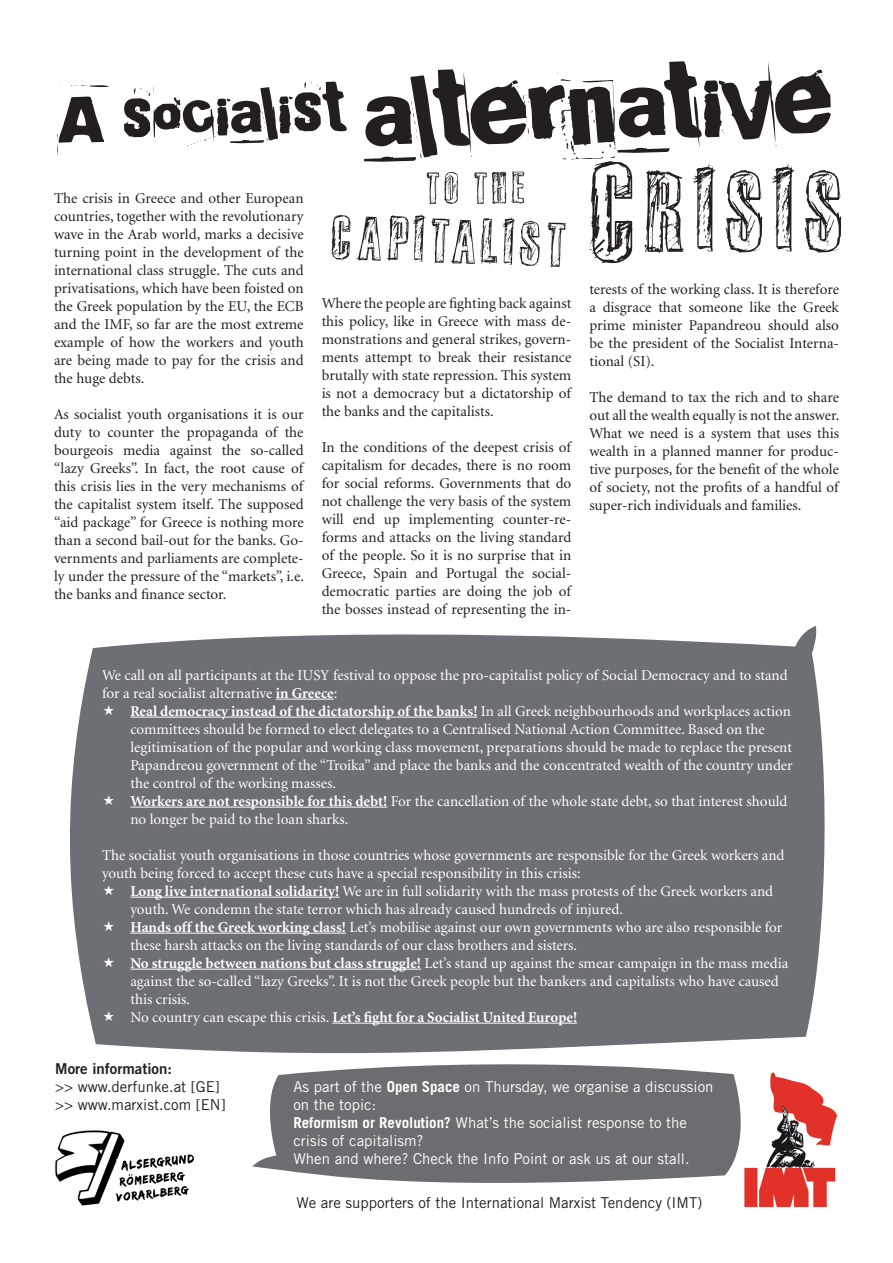
<style>
.page{position:relative;width:893px;height:1263px;background:#fff}
.page>*{position:absolute;margin:0;border:0;box-sizing:border-box;transform-origin:0 0}
.t1{font:140.7px "Broken 15";color:#231f20}
.t2{font:138.9px "Fail";color:#231f20}
.t3{font:75.9px "Fail";color:#231f20}
.t4{font:54px "Fail";color:#231f20}
.t5{font:15px/18px "Minion LT";color:#231f20;text-align:justify}
.t6{font:15px/18px "Minion LT";color:#fff}
.t7{font:15px/18px "Trade Gothic LT";color:#fff}
.t8{font:15px/18px "Trade Gothic LT";color:#231f20}
.t9{font:15px "Trade Gothic LT Bold Two";color:#231f20}
.s1{font-weight:700}
</style>
<div class="page">
<div style="left:70px;top:626px;width:755px;height:426px;background:#6c6f74"></div>
<img style="left:744px;top:1072px;width:94px;height:136px">
<svg style="left:252px;top:1051px;width:502px;height:142px;fill:#6c6d70"></svg>
<hr style="left:276px;top:699px;width:58px;height:1px;background:#fff">
<hr style="left:130px;top:717px;width:347px;height:1px;background:#fff">
<hr style="left:130px;top:807px;width:257px;height:1px;background:#fff">
<hr style="left:130px;top:897px;width:209px;height:1px;background:#fff">
<hr style="left:130px;top:933px;width:216px;height:1px;background:#fff">
<hr style="left:130px;top:969px;width:291px;height:1px;background:#fff">
<hr style="left:332px;top:1023px;width:245px;height:1px;background:#fff">
<img style="left:55px;top:1130px;width:70px;height:75px">
<img style="left:116px;top:1151px;width:78px;height:17px">
<img style="left:106px;top:1183px;width:82px;height:22px">
<img style="left:116px;top:1168px;width:73px;height:22px">
<svg style="left:104px;top:705px;width:10px;height:9px"></svg>
<svg style="left:104px;top:795px;width:10px;height:9px"></svg>
<svg style="left:104px;top:885px;width:10px;height:9px"></svg>
<svg style="left:104px;top:921px;width:10px;height:9px"></svg>
<svg style="left:104px;top:957px;width:10px;height:9px"></svg>
<svg style="left:104px;top:1011px;width:10px;height:9px"></svg>
<h1 class="t1" style="left:53px;top:49px;width:780px;rotate:-2deg"><sup>A</sup> <sup>socialist</sup> alternative</h1>
<h2 class="t2" style="left:589px;top:137px;width:261px">CRISIS</h2>
<h3 class="t4" style="left:424px;top:159px;width:104px">TO THE</h3>
<p class="t5" style="left:54px;top:189px;width:251px">The crisis in Greece and other European</p>
<p class="t5" style="left:54px;top:207px;width:251px">countries, together with the revolutionary wave in the Arab world, marks a decisive turning point in the development of the international class struggle. The cuts and privatisations, which have been foisted on the Greek population by the EU, the ECB and the IMF, so far are the most extreme example of how the workers and youth are being made to pay for the crisis and the huge debts.</p>
<p class="t5" style="left:54px;top:405px;width:252px">As socialist youth organisations it is our duty to counter the propaganda of the bourgeois media against the so-called “lazy Greeks”. In fact, the root cause of this crisis lies in the very mechanisms of the capitalist system itself. The supposed “aid package” for Greece is nothing more than a second bail-out for the banks. Go&shy;vernments and parliaments are complete&shy;ly under the pressure of the “markets”, i.e. the banks and finance sector.</p>
<h3 class="t3" style="left:330px;top:196px;width:242px;rotate:2deg">CAPITALIST</h3>
<p class="t5" style="left:589px;top:281px;width:251px">terests of the working class. It is therefore a disgrace that someone like the Greek prime minister Papandreou should also be the president of the Socialist Interna&shy;tional (SI).</p>
<p class="t5" style="left:589px;top:389px;width:252px">The demand to tax the rich and to share out all the wealth equally is not the answer.<br>What we need is a system that uses this wealth in a planned manner for produc&shy;tive purposes, for the benefit of the whole of society, not the profits of a handful of super-rich individuals and families.</p>
<p class="t5" style="left:322px;top:295px;width:251px">Where the people are fighting back against this policy, like in Greece with mass de&shy;monstrations and general strikes, govern&shy;ments attempt to break their resistance brutally with state repression. This system is not a democracy but a dictatorship of the banks and the capitalists.</p>
<p class="t5" style="left:322px;top:439px;width:251px">In the conditions of the deepest crisis of capitalism for decades, there is no room for social reforms. Governments that do not challenge the very basis of the system will end up implementing counter-re&shy;forms and attacks on the living standard of the people. So it is no surprise that in Greece, Spain and Portugal the social&shy;democratic parties are doing the job of the bosses instead of representing the in-</p>
<p class="t6" style="left:102px;top:666px;width:687px">We call on all participants at the IUSY festival to oppose the pro-capitalist policy of Social Democracy and to stand for a real socialist alternative <span class="s1">in Greece</span>:</p>
<p class="t6" style="left:130px;top:702px;width:664px"><span class="s1">Real democracy instead of the dictatorship of the banks!</span> In all Greek neighbourhoods and workplaces action committees should be formed to elect delegates to a Centralised National Action Committee. Based on the legitimisation of the popular and working class movement, preparations should be made to replace the present Papandreou government of the “Troika” and place the banks and the concentrated wealth of the country under the control of the working masses.<br><span class="s1">Workers are not responsible for this debt!</span> For the cancellation of the whole state debt, so that interest should no longer be paid to the loan sharks.</p>
<p class="t6" style="left:102px;top:846px;width:684px">The socialist youth organisations in those countries whose governments are responsible for the Greek workers and youth being forced to accept these cuts have a special responsibility in this crisis:</p>
<p class="t6" style="left:130px;top:882px;width:659px"><span class="s1">Long live international solidarity!</span> We are in full solidarity with the mass protests of the Greek workers and youth. We condemn the state terror which has already caused hundreds of injured.<br><span class="s1">Hands off the Greek working class!</span> Let’s mobilise against our own governments who are also responsible for these harsh attacks on the living standards of our class brothers and sisters.<br><span class="s1">No struggle between nations but class struggle!</span> Let’s stand up against the smear campaign in the mass media against the so-called “lazy Greeks”. It is not the Greek people but the bankers and capitalists who have caused this crisis.<br>No country can escape this crisis. <span class="s1">Let’s fight for a Socialist United Europe!</span></p>
<p class="t9" style="left:55px;top:1059px;width:118px">More information:</p>
<p class="t8" style="left:55px;top:1078px;width:172px">&gt;&gt; www.derfunke.at [GE] &gt;&gt; www.marxist.com [EN]</p>
<p class="t7" style="left:293px;top:1077px;width:422px">As part of the <span class="s1">Open Space</span> on Thursday, we organise a discussion on the topic:<br><span class="s1">Reformism or Revolution?</span> What’s the socialist response to the crisis of capitalism?<br>When and where? Check the Info Point or ask us at our stall.</p>
<p class="t8" style="left:297px;top:1193px;width:407px">We are supporters of the International Marxist Tendency (IMT)</p>
</div>
